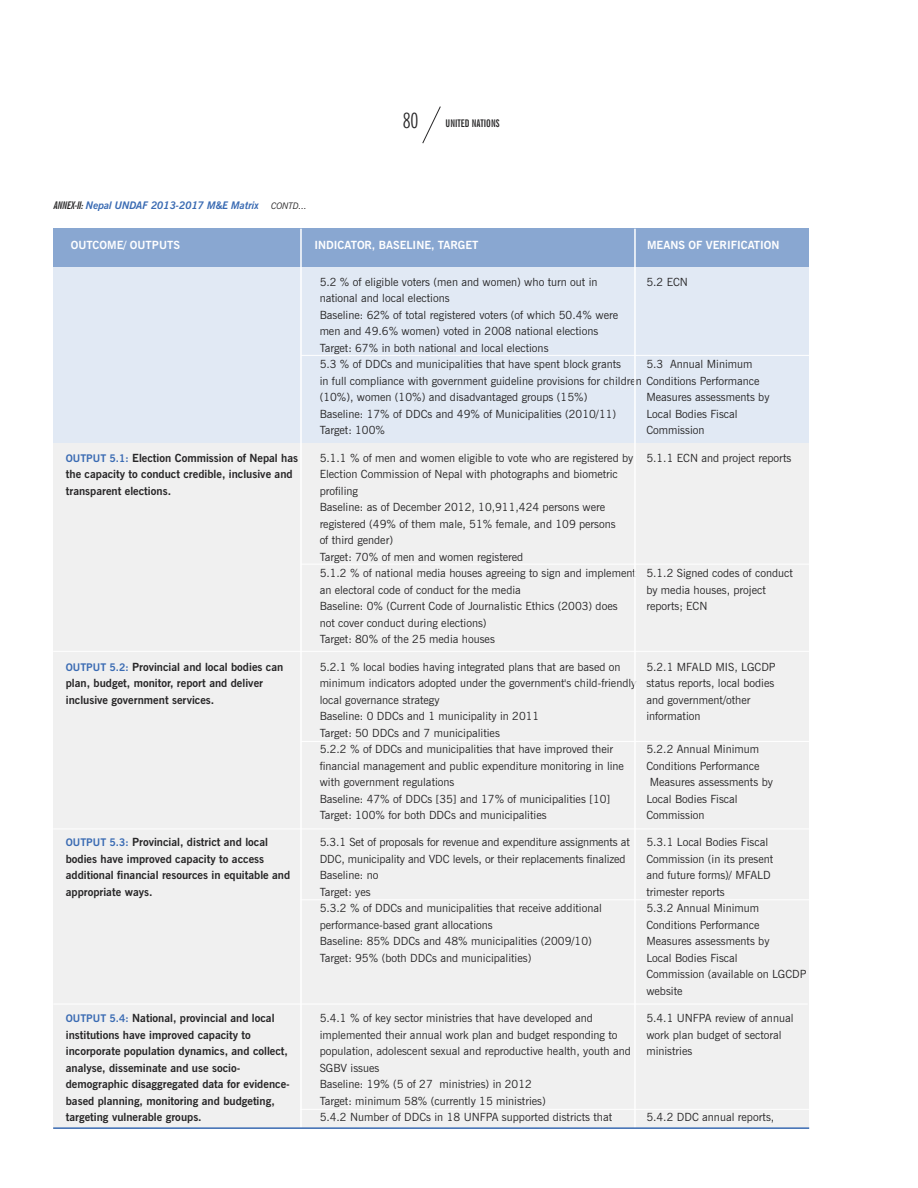
<style>
.page{position:relative;width:918px;height:1188px;background:#fff}
.page>*{position:absolute;margin:0;border:0;box-sizing:border-box;transform-origin:0 0}
.t1{font:extra-condensed 21px "News Gothic BT";color:#272627}
.t2{font:11.25px/16.5px "News Gothic BT";color:#272627}
.t3{font:700 11.25px "News Gothic BT";color:#272627}
.t4{font:700 11.25px "News Gothic BT";color:#fff}
.t5{font:italic 700 10.5px "News Gothic BT";letter-spacing:-.01em;color:#3a6bb3}
.t6{font:700 extra-condensed 10.5px "News Gothic BT";color:#272627}
.s1{font-stretch:extra-condensed;color:#272627}
.s2{font-weight:400;font-size:9px;color:#272627}
.s3{font-size:10.5px;color:#3a6bb3}
</style>
<div class="page">
<svg style="left:422px;top:106px;width:19px;height:37px"></svg>
<div style="left:53px;top:268px;width:756px;height:861px;background:#f0f0f0"></div>
<div style="left:53px;top:229px;width:756px;height:38px;background:#89a7d1"></div>
<hr style="left:53px;top:651px;width:757px;height:1px;background:#fff">
<hr style="left:301px;top:564px;width:509px;height:1px;background:#fff">
<hr style="left:301px;top:741px;width:508px;height:1px;background:#fff">
<hr style="left:53px;top:829px;width:756px;height:1px;background:#fff">
<div style="left:53px;top:267px;width:756px;height:175px;background:#e1e9f4"></div>
<hr style="left:301px;top:355px;width:508px;height:1px;background:#fff">
<hr style="left:300px;top:229px;width:2px;height:899px;background:#fff">
<hr style="left:634px;top:229px;width:2px;height:899px;background:#fff">
<hr style="left:300px;top:899px;width:509px;height:1px;background:#fff">
<hr style="left:300px;top:1109px;width:509px;height:1px;background:#fff">
<hr style="left:53px;top:1004px;width:755px;height:1px;background:#fff">
<hr style="left:53px;top:1127px;width:756px;height:2px;background:#3a6bb3">
<p class="t5" style="left:53px;top:199px;width:255px"><span class="s1">ANNEX-II:</span>Nepal UNDAF 2013-2017 M&amp;E Matrix <span class="s2">CONTD...</span></p>
<h1 class="t1" style="left:403px;top:108px;width:17px">80</h1>
<p class="t6" style="left:446px;top:117px;width:56px">UNITED NATIONS</p>
<p class="t4" style="left:71px;top:239px;width:111px">OUTCOME/ OUTPUTS</p>
<p class="t4" style="left:314px;top:239px;width:166px">INDICATOR, BASELINE, TARGET</p>
<p class="t4" style="left:647px;top:239px;width:134px">MEANS OF VERIFICATION</p>
<p class="t2" style="left:320px;top:274px;width:279px">5.2 % of eligible voters (men and women) who turn out in</p>
<p class="t2" style="left:646px;top:274px;width:43px">5.2 ECN</p>
<p class="t2" style="left:320px;top:290px;width:303px">national and local elections<br>Baseline: 62% of total registered voters (of which 50.4% were men and 49.6% women) voted in 2008 national elections Target: 67% in both national and local elections<br>5.3 % of DDCs and municipalities that have spent block grants</p>
<p class="t2" style="left:320px;top:356px;width:441px;text-indent:327px">5.3 Annual Minimum in full compliance with government guideline provisions for children Conditions Performance (10%), women (10%) and disadvantaged groups (15%)</p>
<p class="t2" style="left:646px;top:389px;width:125px">Measures assessments by</p>
<p class="t2" style="left:320px;top:406px;width:298px">Baseline: 17% of DDCs and 49% of Municipalities (2010/11)</p>
<p class="t2" style="left:646px;top:406px;width:93px">Local Bodies Fiscal</p>
<p class="t2" style="left:320px;top:422px;width:67px">Target: 100%</p>
<p class="t2" style="left:646px;top:422px;width:60px">Commission</p>
<p class="t3" style="left:66px;top:451px;width:234px"><span class="s3">OUTPUT 5.1:</span> Election Commission of Nepal has</p>
<p class="t2" style="left:320px;top:450px;width:473px">5.1.1 % of men and women eligible to vote who are registered by 5.1.1 ECN and project reports</p>
<p class="t3" style="left:66px;top:468px;width:228px">the capacity to conduct credible, inclusive and</p>
<p class="t2" style="left:320px;top:466px;width:300px">Election Commission of Nepal with photographs and biometric</p>
<p class="t3" style="left:66px;top:484px;width:107px">transparent elections.</p>
<p class="t2" style="left:320px;top:483px;width:475px">profiling<br>Baseline: as of December 2012, 10,911,424 persons were<br>registered (49% of them male, 51% female, and 109 persons<br>of third gender)<br>Target: 70% of men and women registered<br>5.1.2 % of national media houses agreeing to sign and implement 5.1.2 Signed codes of conduct an electoral code of conduct for the media</p>
<p class="t2" style="left:646px;top:582px;width:121px">by media houses, project</p>
<p class="t2" style="left:320px;top:598px;width:299px">Baseline: 0% (Current Code of Journalistic Ethics (2003) does</p>
<p class="t2" style="left:646px;top:598px;width:63px">reports; ECN</p>
<p class="t2" style="left:320px;top:615px;width:177px">not cover conduct during elections)<br>Target: 80% of the 25 media houses</p>
<p class="t3" style="left:66px;top:660px;width:219px"><span class="s3">OUTPUT 5.2:</span> Provincial and local bodies can</p>
<p class="t2" style="left:320px;top:658px;width:302px">5.2.1 % local bodies having integrated plans that are based on</p>
<p class="t2" style="left:646px;top:658px;width:131px">5.2.1 MFALD MIS, LGCDP</p>
<p class="t3" style="left:66px;top:677px;width:199px">plan, budget, monitor, report and deliver</p>
<p class="t2" style="left:320px;top:675px;width:456px">minimum indicators adopted under the government's child-friendly status reports, local bodies</p>
<p class="t3" style="left:66px;top:693px;width:150px">inclusive government services.</p>
<p class="t2" style="left:320px;top:691px;width:121px">local governance strategy</p>
<p class="t2" style="left:646px;top:691px;width:106px">and government/other</p>
<p class="t2" style="left:320px;top:708px;width:221px">Baseline: 0 DDCs and 1 municipality in 2011</p>
<p class="t2" style="left:646px;top:708px;width:56px">information</p>
<p class="t2" style="left:320px;top:724px;width:295px">Target: 50 DDCs and 7 municipalities<br>5.2.2 % of DDCs and municipalities that have improved their</p>
<p class="t2" style="left:646px;top:741px;width:114px">5.2.2 Annual Minimum</p>
<p class="t2" style="left:320px;top:757px;width:306px">financial management and public expenditure monitoring in line</p>
<p class="t2" style="left:646px;top:757px;width:115px">Conditions Performance</p>
<p class="t2" style="left:320px;top:774px;width:136px">with government regulations</p>
<p class="t2" style="left:650px;top:774px;width:125px">Measures assessments by</p>
<p class="t2" style="left:320px;top:790px;width:292px">Baseline: 47% of DDCs [35] and 17% of municipalities [10]</p>
<p class="t2" style="left:646px;top:790px;width:93px">Local Bodies Fiscal</p>
<p class="t2" style="left:320px;top:807px;width:228px">Target: 100% for both DDCs and municipalities</p>
<p class="t2" style="left:646px;top:807px;width:60px">Commission</p>
<p class="t3" style="left:66px;top:836px;width:204px"><span class="s3">OUTPUT 5.3:</span> Provincial, district and local</p>
<p class="t2" style="left:320px;top:834px;width:312px">5.3.1 Set of proposals for revenue and expenditure assignments at</p>
<p class="t2" style="left:646px;top:834px;width:123px">5.3.1 Local Bodies Fiscal</p>
<p class="t3" style="left:66px;top:852px;width:200px">bodies have improved capacity to access</p>
<p class="t2" style="left:320px;top:851px;width:307px">DDC, municipality and VDC levels, or their replacements finalized</p>
<p class="t2" style="left:646px;top:851px;width:128px">Commission (in its present</p>
<p class="t3" style="left:66px;top:869px;width:226px">additional financial resources in equitable and</p>
<p class="t2" style="left:320px;top:867px;width:60px">Baseline: no</p>
<p class="t2" style="left:646px;top:867px;width:126px">and future forms)/ MFALD</p>
<p class="t3" style="left:66px;top:885px;width:88px">appropriate ways.</p>
<p class="t2" style="left:320px;top:884px;width:53px">Target: yes</p>
<p class="t2" style="left:646px;top:884px;width:80px">trimester reports</p>
<p class="t2" style="left:320px;top:900px;width:284px">5.3.2 % of DDCs and municipalities that receive additional</p>
<p class="t2" style="left:646px;top:900px;width:114px">5.3.2 Annual Minimum</p>
<p class="t2" style="left:320px;top:917px;width:175px">performance-based grant allocations</p>
<p class="t2" style="left:646px;top:917px;width:115px">Conditions Performance</p>
<p class="t2" style="left:320px;top:933px;width:274px">Baseline: 85% DDCs and 48% municipalities (2009/10)</p>
<p class="t2" style="left:646px;top:933px;width:125px">Measures assessments by</p>
<p class="t2" style="left:320px;top:950px;width:213px">Target: 95% (both DDCs and municipalities)</p>
<p class="t2" style="left:646px;top:950px;width:162px">Local Bodies Fiscal<br>Commission (available on LGCDP website</p>
<p class="t3" style="left:66px;top:1012px;width:210px"><span class="s3">OUTPUT 5.4:</span> National, provincial and local</p>
<p class="t2" style="left:320px;top:1010px;width:275px">5.4.1 % of key sector ministries that have developed and</p>
<p class="t2" style="left:646px;top:1010px;width:149px">5.4.1 UNFPA review of annual</p>
<p class="t3" style="left:66px;top:1028px;width:187px">institutions have improved capacity to</p>
<p class="t2" style="left:320px;top:1027px;width:299px">implemented their annual work plan and budget responding to</p>
<p class="t2" style="left:646px;top:1027px;width:137px">work plan budget of sectoral</p>
<p class="t3" style="left:66px;top:1045px;width:224px">incorporate population dynamics, and collect,</p>
<p class="t2" style="left:320px;top:1043px;width:313px">population, adolescent sexual and reproductive health, youth and</p>
<p class="t2" style="left:646px;top:1043px;width:48px">ministries</p>
<p class="t3" style="left:66px;top:1061px;width:176px">analyse, disseminate and use socio-</p>
<p class="t2" style="left:320px;top:1060px;width:61px">SGBV issues</p>
<p class="t3" style="left:66px;top:1078px;width:226px">demographic disaggregated data for evidence-</p>
<p class="t2" style="left:320px;top:1076px;width:214px">Baseline: 19% (5 of 27 ministries) in 2012</p>
<p class="t3" style="left:66px;top:1094px;width:210px">based planning, monitoring and budgeting,</p>
<p class="t2" style="left:320px;top:1093px;width:228px">Target: minimum 58% (currently 15 ministries)</p>
<p class="t3" style="left:66px;top:1111px;width:137px">targeting vulnerable groups.</p>
<p class="t2" style="left:320px;top:1109px;width:294px">5.4.2 Number of DDCs in 18 UNFPA supported districts that</p>
<p class="t2" style="left:646px;top:1109px;width:129px">5.4.2 DDC annual reports,</p>
</div>
